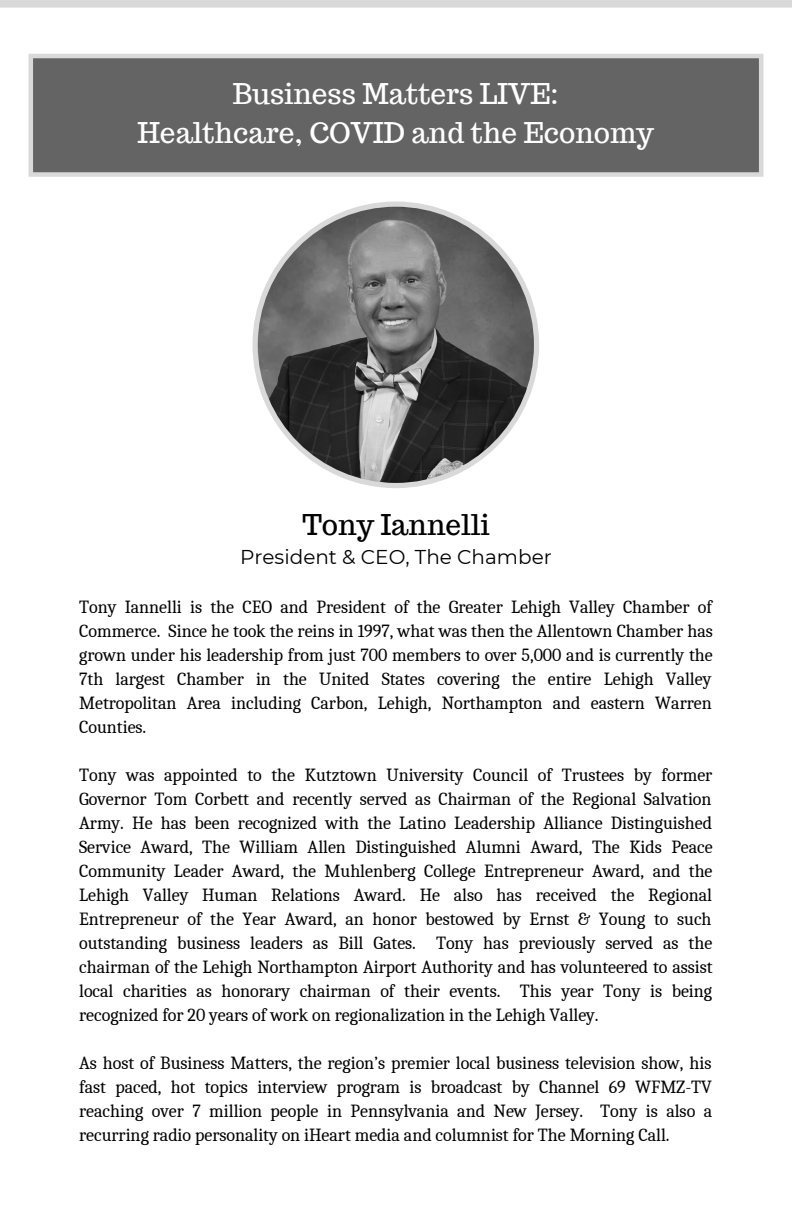
<style>
.page{position:relative;width:792px;height:1224px;background:#fff}
.page>*{position:absolute;margin:0;border:0;box-sizing:border-box;transform-origin:0 0}
.t1{font:28px/38.4px "Trocchi";color:#fff;text-align:center}
.t2{font:28px "Trocchi";color:#000}
.t3{font:20px "Montserrat";color:#000}
.t4{font:18px/24px "Caladea";color:#000;text-align:justify}
</style>
<div class="page">
<div style="left:31px;top:56px;width:730px;height:119px;background:#646464"></div>
<svg style="left:759px;top:172px;width:4px;height:5px"></svg>
<hr style="left:29px;top:58px;width:4px;height:114px;background:#d9d9d9">
<svg style="left:29px;top:172px;width:4px;height:5px"></svg>
<hr style="left:759px;top:58px;width:4px;height:114px;background:#d9d9d9">
<div style="left:33px;top:172px;width:726px;height:5px;background:#d9d9d9"></div>
<svg style="left:759px;top:54px;width:4px;height:4px"></svg>
<svg style="left:29px;top:54px;width:4px;height:4px"></svg>
<hr style="left:33px;top:54px;width:726px;height:4px;background:#d9d9d9">
<svg style="left:253px;top:202px;width:286px;height:286px"></svg>
<div style="left:0;top:0;width:792px;height:8px;background:#d9d9d9"></div>
<h1 class="t1" style="left:131px;top:75px;width:531px">Commercial Real Estate Development &amp; the Lehigh Valley Economy</h1>
<h1 class="t1" style="left:137px;top:75px;width:518px">Business Matters LIVE:<br>Healthcare, COVID and the Economy</h1>
<h1 class="t2" style="left:302px;top:507px;width:189px">Tony Iannelli</h1>
<p class="t3" style="left:240px;top:545px;width:313px">President &amp; CEO, The Chamber</p>
<p class="t4" style="left:79px;top:595px;width:635px">Tony Iannelli is the CEO and President of the Greater Lehigh Valley Chamber of Commerce. Since he took the reins in 1997, what was then the Allentown Chamber has grown under his leadership from just 700 members to over 5,000 and is currently the 7th largest Chamber in the United States covering the entire Lehigh Valley Metropolitan Area including Carbon, Lehigh, Northampton and eastern Warren Counties.</p>
<p class="t4" style="left:79px;top:763px;width:635px">Tony was appointed to the Kutztown University Council of Trustees by former Governor Tom Corbett and recently served as Chairman of the Regional Salvation Army. He has been recognized with the Latino Leadership Alliance Distinguished Service Award, The William Allen Distinguished Alumni Award, The Kids Peace Community Leader Award, the Muhlenberg College Entrepreneur Award, and the Lehigh Valley Human Relations Award. He also has received the Regional Entrepreneur of the Year Award, an honor bestowed by Ernst &amp; Young to such outstanding business leaders as Bill Gates. Tony has previously served as the chairman of the Lehigh Northampton Airport Authority and has volunteered to assist local charities as honorary chairman of their events. This year Tony is being recognized for 20 years of work on regionalization in the Lehigh Valley.</p>
<p class="t4" style="left:79px;top:1051px;width:635px">As host of Business Matters, the region’s premier local business television show, his fast paced, hot topics interview program is broadcast by Channel 69 WFMZ-TV reaching over 7 million people in Pennsylvania and New Jersey. Tony is also a recurring radio personality on iHeart media and columnist for The Morning Call.</p>
</div>
